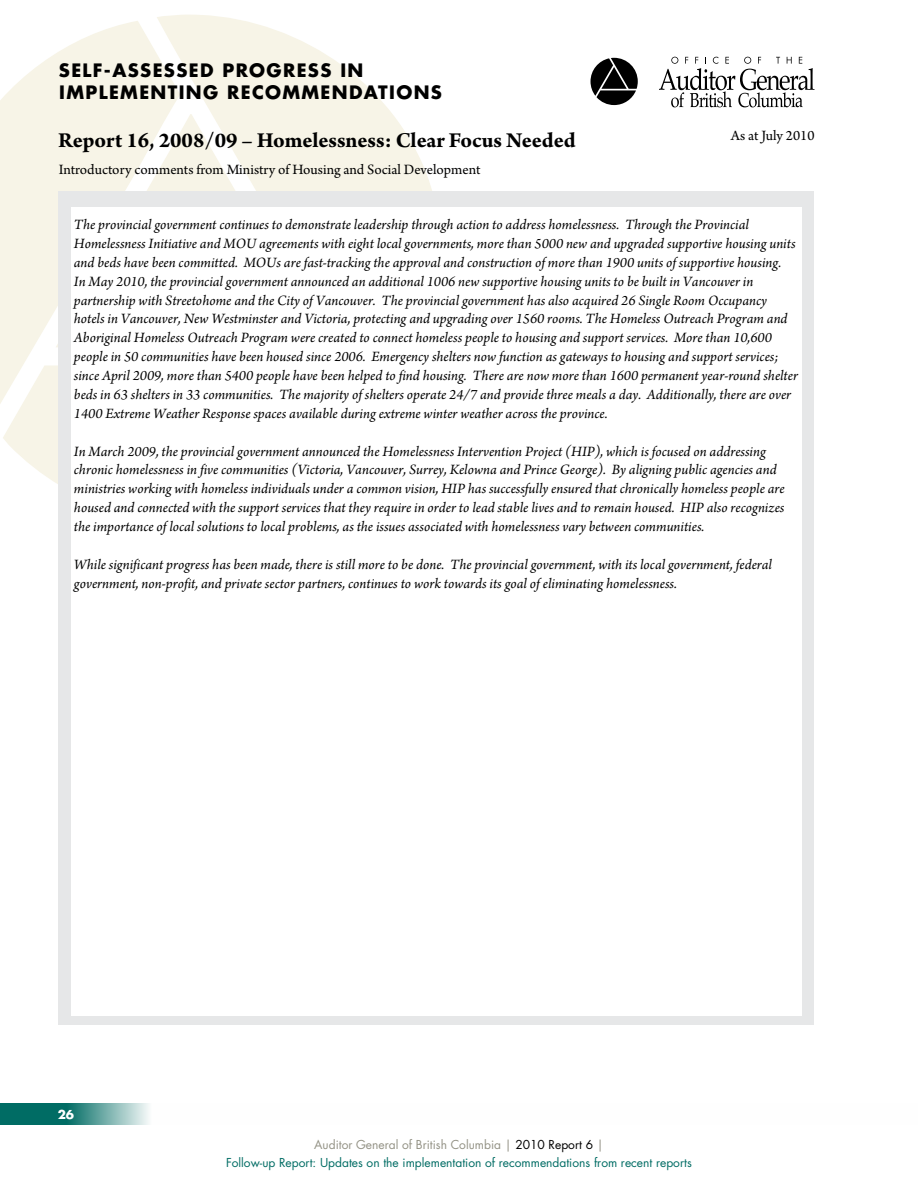
<style>
.page{position:relative;width:918px;height:1188px;background:#fff}
.page>*{position:absolute;margin:0;border:0;box-sizing:border-box;transform-origin:0 0}
.t1{font:700 22.5px "Arno Pro";letter-spacing:-.005em;color:#000}
.t2{font:700 18px/21.6px "Futura";letter-spacing:.075em;color:#000}
.t3{font:italic 15px/18.9px "Arno Pro";color:#000}
.t4{font:15px "Arno Pro";color:#000}
.t5{font:12px/18px "Futura";color:#006c64;text-align:center}
.t6{font:700 12px "Futura";color:#fff}
.s1{color:#939285}
.s2{color:#000}
</style>
<div class="page">
<svg style="left:157px;top:15px;width:275px;height:176px;fill:#f7f4e7"></svg>
<svg style="left:0;top:21px;width:180px;height:383px;fill:#f7f4e7"></svg>
<svg style="left:56px;top:114px;width:271px;height:233px;fill:#f7f4e7"></svg>
<svg style="left:3px;top:365px;width:55px;height:119px;fill:#f7f4e7"></svg>
<svg style="left:659px;top:57px;width:155px;height:50px"></svg>
<svg style="left:591px;top:58px;width:47px;height:47px"></svg>
<div style="left:58px;top:191px;width:756px;height:834px;background:#e6e7e8"></div>
<div style="left:71px;top:207px;width:730px;height:808px;background:#fff"></div>
<svg style="left:0;top:1104px;width:149px;height:21px;background:#43928c"></svg>
<p class="t2" style="left:59px;top:51px;width:384px">IMPLEMENTING RECOMMENDATIONS</p>
<p class="t2" style="left:59px;top:59px;width:385px">SELF-ASSESSED PROGRESS IN<br>IMPLEMENTING RECOMMENDATIONS</p>
<h1 class="t1" style="left:58px;top:127px;width:519px">Report 16, 2008/09 – Homelessness: Clear Focus Needed</h1>
<p class="t4" style="left:59px;top:161px;width:423px">Introductory comments from Ministry of Housing and Social Development</p>
<p class="t4" style="left:58px;top:131px;width:423px">Introductory comments from Ministry of Housing and Social Development</p>
<p class="t4" style="left:731px;top:127px;width:85px">As at July 2010</p>
<p class="t3" style="left:74px;top:216px;width:726px">The provincial government continues to demonstrate leadership through action to address homelessness. Through the Provincial Homelessness Initiative and MOU agreements with eight local governments, more than 5000 new and upgraded supportive housing units and beds have been committed. MOUs are fast-tracking the approval and construction ofmore than 1900 units ofsupportive housing.<br>In May 2010, the provincial government announced an additional 1006 new supportive housing units to be built in Vancouver in partnership with Streetohome and the City ofVancouver. The provincial government has also acquired 26 Single Room Occupancy hotels in Vancouver, New Westminster and Victoria, protecting and upgrading over 1560 rooms. The Homeless Outreach Program and Aboriginal Homeless Outreach Program were created to connect homeless people to housing and support services. More than 10,600 people in 50 communities have been housed since 2006. Emergency shelters now function as gateways to housing and support services; since April 2009, more than 5400 people have been helped to find housing. There are now more than 1600 permanent year-round shelter beds in 63 shelters in 33 communities. The majority ofshelters operate 24/7 and provide three meals a day. Additionally, there are over 1400 Extreme Weather Response spaces available during extreme winter weather across the province.</p>
<p class="t3" style="left:74px;top:442px;width:712px">In March 2009, the provincial government announced the Homelessness Intervention Project (HIP), which is focused on addressing chronic homelessness in five communities (Victoria, Vancouver, Surrey, Kelowna and Prince George). By aligning public agencies and ministries working with homeless individuals under a common vision, HIP has successfully ensured that chronically homeless people are housed and connected with the support services that they require in order to lead stable lives and to remain housed. HIP also recognizes the importance oflocal solutions to local problems, as the issues associated with homelessness vary between communities.</p>
<p class="t3" style="left:74px;top:556px;width:700px">While significant progress has been made, there is still more to be done. The provincial government, with its local government, federal government, non-profit, and private sector partners, continues to work towards its goal ofeliminating homelessness.</p>
<p class="t6" style="left:58px;top:1107px;width:18px">26</p>
<p class="t5" style="left:226px;top:1136px;width:467px"><span class="s1">Auditor General of British Columbia |</span> <span class="s2">2010 Report 6</span> <span class="s1">|<br></span>Follow-up Report: Updates on the implementation of recommendations from recent reports</p>
</div>
